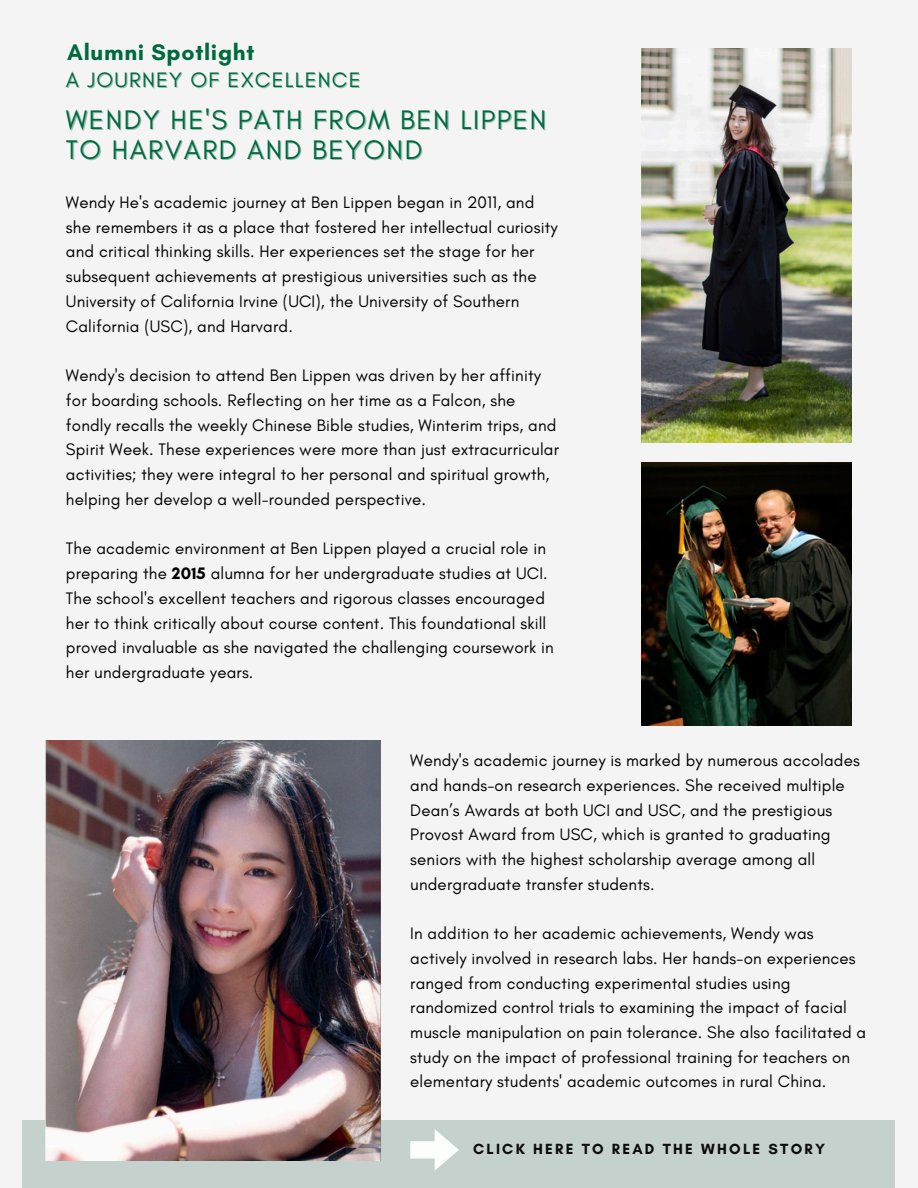
<style>
.page{position:relative;width:918px;height:1188px;background:#f4f4f4}
.page>*{position:absolute;margin:0;border:0;box-sizing:border-box;transform-origin:0 0}
.t1{font:27.3px "Glacial Indifference";letter-spacing:.06em;color:#00693e}
.t2{font:700 22.95px "Glacial Indifference";letter-spacing:.03em;color:#00693e}
.t3{font:21.3px "Glacial Indifference";letter-spacing:.06em;color:#00693e}
.t4{font:16.95px/24.8px "Glacial Indifference";letter-spacing:.01em;color:#000}
.t5{font:700 15px "Glacial Indifference";letter-spacing:.15em;color:#0e0b0c}
.s1{font-weight:700}
</style>
<div class="page">
<div style="left:23px;top:1120px;width:872px;height:68px;background:#c5d1cc"></div>
<img style="left:642px;top:49px;width:210px;height:394px">
<img style="left:642px;top:462px;width:210px;height:263px">
<img style="left:45px;top:741px;width:336px;height:419px">
<svg style="left:410px;top:1129px;width:49px;height:42px"></svg>
<h2 class="t2" style="left:67px;top:39px;width:189px">Alumni Spotlight</h2>
<h4 class="t3" style="left:66px;top:67px;width:296px">A JOURNEY OF EXCELLENCE</h4>
<p class="t1" style="left:66px;top:103px;width:482px">WENDY HE'S PATH FROM BEN LIPPEN</p>
<p class="t1" style="left:66px;top:133px;width:358px">TO HARVARD AND BEYOND</p>
<h2 class="t4" style="left:66px;top:190px;width:493px">Wendy He's academic journey at Ben Lippen began in 2011, and she remembers it as a place that fostered her intellectual curiosity and critical thinking skills. Her experiences set the stage for her subsequent achievements at prestigious universities such as the University of California Irvine (UCI), the University of Southern California (USC), and Harvard.</h2>
<h1 class="t4" style="left:66px;top:363px;width:495px">Wendy's decision to attend Ben Lippen was driven by her affinity for boarding schools. Reflecting on her time as a Falcon, she fondly recalls the weekly Chinese Bible studies, Winterim trips, and Spirit Week. These experiences were more than just extracurricular activities; they were integral to her personal and spiritual growth, helping her develop a well-rounded perspective.</h1>
<h4 class="t4" style="left:66px;top:536px;width:489px">The academic environment at Ben Lippen played a crucial role in preparing the <span class="s1">2015</span> alumna for her undergraduate studies at UCI.<br>The school's excellent teachers and rigorous classes encouraged her to think critically about course content. This foundational skill proved invaluable as she navigated the challenging coursework in her undergraduate years.</h4>
<p class="t4" style="left:410px;top:748px;width:451px">Wendy's academic journey is marked by numerous accolades and hands-on research experiences. She received multiple Dean’s Awards at both UCI and USC, and the prestigious Provost Award from USC, which is granted to graduating seniors with the highest scholarship average among all undergraduate transfer students.</p>
<h4 class="t4" style="left:410px;top:921px;width:458px">In addition to her academic achievements, Wendy was actively involved in research labs. Her hands-on experiences ranged from conducting experimental studies using randomized control trials to examining the impact of facial muscle manipulation on pain tolerance. She also facilitated a study on the impact of professional training for teachers on elementary students' academic outcomes in rural China.</h4>
<h4 class="t5" style="left:473px;top:1140px;width:354px">CLICK HERE TO READ THE WHOLE STORY</h4>
</div>
